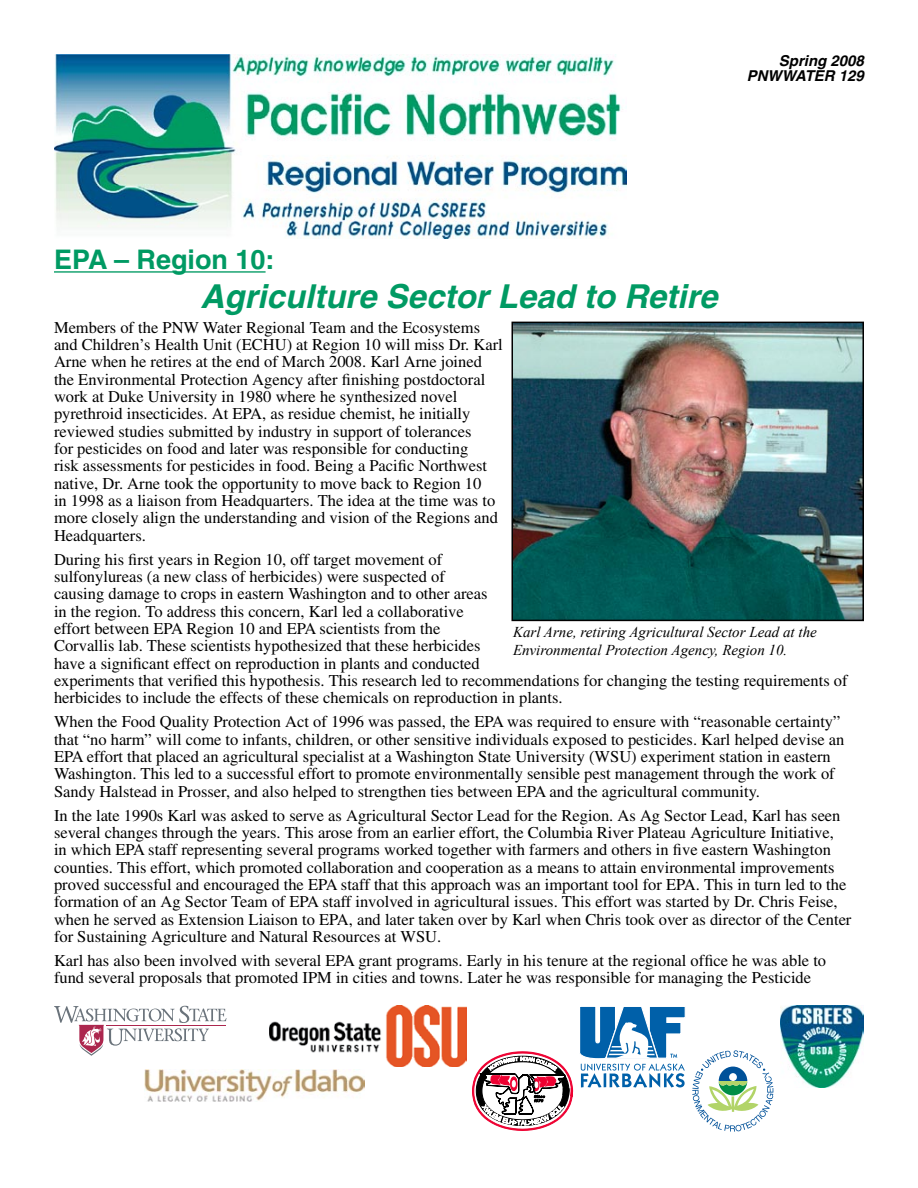
<style>
.page{position:relative;width:918px;height:1188px;background:#fff}
.page>*{position:absolute;margin:0;border:0;box-sizing:border-box;transform-origin:0 0}
.t1{font:italic 700 33px "Sans";color:#009a63}
.t2{font:700 27px "Sans";color:#009a63}
.t3{font:16.5px/17.2px "Toronto";color:#000}
.t4{font:italic 15px/18px "Times New Roman";color:#000}
.t5{font:italic 700 15px/15.8px "Sans";color:#000;text-align:right}
</style>
<div class="page">
<img style="left:54px;top:54px;width:572px;height:184px">
<svg style="left:54px;top:1006px;width:172px;height:50px"></svg>
<img style="left:270px;top:1006px;width:197px;height:60px">
<svg style="left:580px;top:1006px;width:106px;height:81px"></svg>
<img style="left:781px;top:1006px;width:83px;height:82px">
<svg style="left:472px;top:1051px;width:101px;height:80px"></svg>
<svg style="left:692px;top:1050px;width:81px;height:82px"></svg>
<img style="left:144px;top:1069px;width:220px;height:32px">
<img style="left:515px;top:325px;width:346px;height:293px">
<div style="left:512px;top:322px;width:352px;height:299px;border:2px solid #000"></div>
<hr style="left:54px;top:271px;width:212px;height:2px;background:#009a63">
<h2 class="t2" style="left:54px;top:243px;width:222px">EPA – Region 10:</h2>
<p class="t5" style="left:747px;top:52px;width:119px">Spring 2008<br>PNWWATER 129</p>
<h1 class="t1" style="left:200px;top:276px;width:519px">Agriculture Sector Lead to Retire</h1>
<p class="t3" style="left:54px;top:318px;width:450px">Members of the PNW Water Regional Team and the Ecosystems and Children’s Health Unit (ECHU) at Region 10 will miss Dr. Karl Arne when he retires at the end of March 2008. Karl Arne joined the Environmental Protection Agency after finishing postdoctoral work at Duke University in 1980 where he synthesized novel pyrethroid insecticides. At EPA, as residue chemist, he initially reviewed studies submitted by industry in support of tolerances<br>for pesticides on food and later was responsible for conducting<br>risk assessments for pesticides in food. Being a Pacific Northwest native, Dr. Arne took the opportunity to move back to Region 10<br>in 1998 as a liaison from Headquarters. The idea at the time was to more closely align the understanding and vision of the Regions and Headquarters.</p>
<p class="t3" style="left:54px;top:550px;width:795px">During his first years in Region 10, off target movement of<br>sulfonylureas (a new class of herbicides) were suspected of<br>causing damage to crops in eastern Washington and to other areas<br>in the region. To address this concern, Karl led a collaborative<br>effort between EPA Region 10 and EPA scientists from the<br>Corvallis lab. These scientists hypothesized that these herbicides<br>have a significant effect on reproduction in plants and conducted<br>experiments that verified this hypothesis. This research led to recommendations for changing the testing requirements of herbicides to include the effects of these chemicals on reproduction in plants.</p>
<p class="t3" style="left:54px;top:713px;width:792px">When the Food Quality Protection Act of 1996 was passed, the EPA was required to ensure with “reasonable certainty” that “no harm” will come to infants, children, or other sensitive individuals exposed to pesticides. Karl helped devise an EPA effort that placed an agricultural specialist at a Washington State University (WSU) experiment station in eastern Washington. This led to a successful effort to promote environmentally sensible pest management through the work of Sandy Halstead in Prosser, and also helped to strengthen ties between EPA and the agricultural community.</p>
<p class="t3" style="left:54px;top:806px;width:799px">In the late 1990s Karl was asked to serve as Agricultural Sector Lead for the Region. As Ag Sector Lead, Karl has seen several changes through the years. This arose from an earlier effort, the Columbia River Plateau Agriculture Initiative,<br>in which EPA staff representing several programs worked together with farmers and others in five eastern Washington counties. This effort, which promoted collaboration and cooperation as a means to attain environmental improvements proved successful and encouraged the EPA staff that this approach was an important tool for EPA. This in turn led to the formation of an Ag Sector Team of EPA staff involved in agricultural issues. This effort was started by Dr. Chris Feise, when he served as Extension Liaison to EPA, and later taken over by Karl when Chris took over as director of the Center for Sustaining Agriculture and Natural Resources at WSU.</p>
<p class="t3" style="left:54px;top:952px;width:774px">Karl has also been involved with several EPA grant programs. Early in his tenure at the regional office he was able to fund several proposals that promoted IPM in cities and towns. Later he was responsible for managing the Pesticide</p>
<p class="t4" style="left:513px;top:622px;width:305px">Karl Arne, retiring Agricultural Sector Lead at the<br>Environmental Protection Agency, Region 10.</p>
</div>
